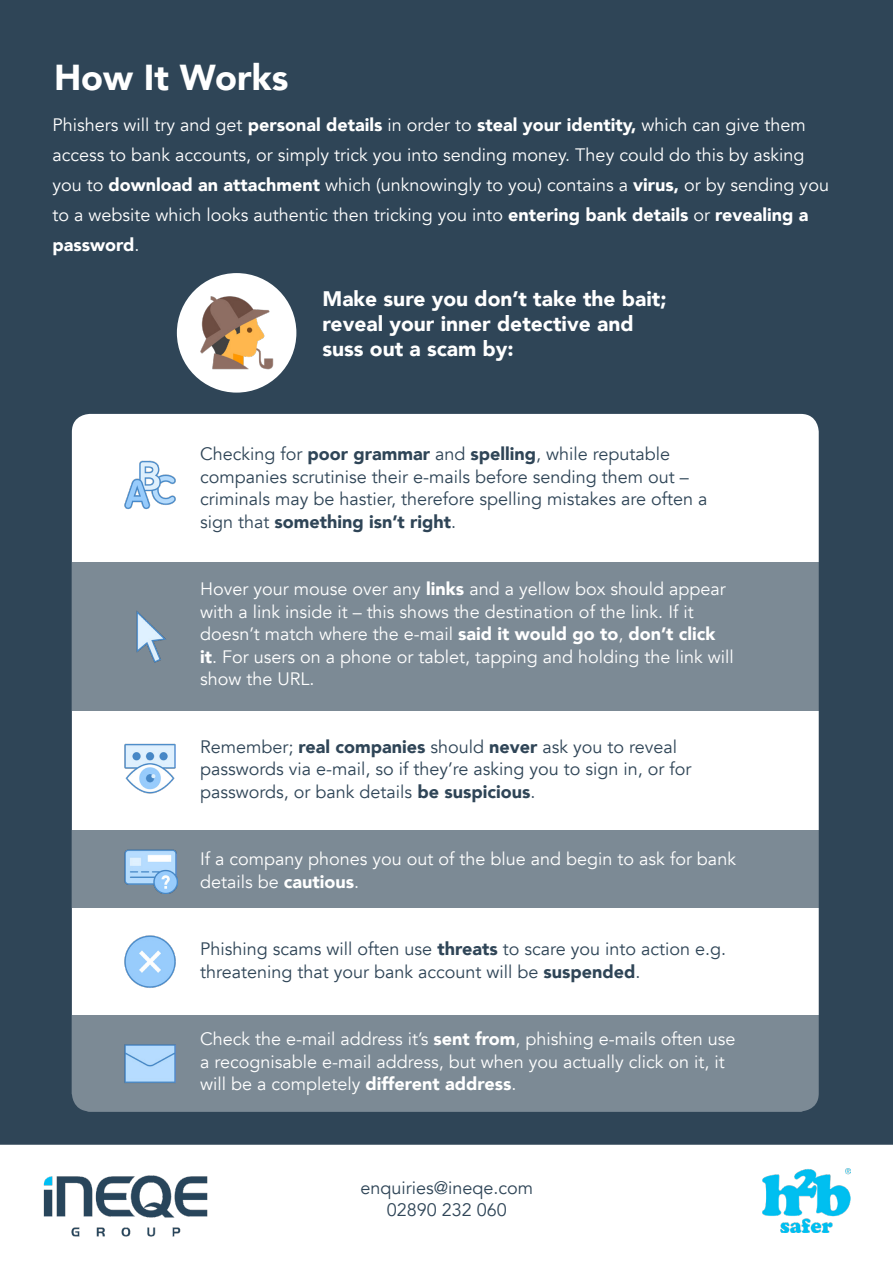
<style>
.page{position:relative;width:893px;height:1263px;background:#fff}
.page>*{position:absolute;margin:0;border:0;box-sizing:border-box;transform-origin:0 0}
.t1{font:900 36px "Avenir";color:#fff}
.t2{font:900 21px "Avenir";color:#fff}
.t3{font:18px/22.5px "Avenir";color:#fff}
.t4{font:18px/22.5px "Avenir";color:#2f4557}
.s1{font-weight:900}
</style>
<div class="page">
<div style="left:0;top:0;width:893px;height:1145px;background:#2f4557"></div>
<img style="left:43px;top:1175px;width:165px;height:62px">
<img style="left:762px;top:1169px;width:89px;height:64px">
<div style="left:72px;top:414px;width:747px;height:697px;background:#fff;border-radius:18px"></div>
<div style="left:72px;top:562px;width:747px;height:148px;background:#7c8a95"></div>
<div style="left:72px;top:830px;width:747px;height:77px;background:#7c8a95"></div>
<div style="left:72px;top:1015px;width:747px;height:96px;background:#7c8a95"></div>
<img style="left:124px;top:460px;width:52px;height:50px">
<img style="left:136px;top:611px;width:30px;height:52px">
<img style="left:124px;top:849px;width:53px;height:45px">
<img style="left:124px;top:743px;width:52px;height:51px">
<img style="left:124px;top:935px;width:52px;height:53px">
<img style="left:124px;top:1044px;width:52px;height:39px">
<div style="left:177px;top:273px;width:119px;height:120px;background:#fff;border-radius:50%"></div>
<img style="left:200px;top:296px;width:74px;height:74px">
<p class="t1" style="left:54px;top:47px;width:236px">How It Works</p>
<p class="t3" style="left:52px;top:110px;width:778px;line-height:30px">Phishers will try and get <span class="s1">personal details</span> in order to <span class="s1">steal your identity,</span> which can give them access to bank accounts, or simply trick you into sending money. They could do this by asking you to <span class="s1">download an attachment</span> which (unknowingly to you) contains a <span class="s1">virus,</span> or by sending you to a website which looks authentic then tricking you into <span class="s1">entering bank details</span> or <span class="s1">revealing a password</span>.</p>
<p class="t2" style="left:322px;top:281px;width:346px">Make sure you don’t take the bait;</p>
<p class="t2" style="left:322px;top:306px;width:313px">reveal your inner detective and</p>
<p class="t2" style="left:322px;top:331px;width:193px">suss out a scam by:</p>
<p class="t4" style="left:200px;top:443px;width:509px">Checking for <span class="s1">poor grammar</span> and <span class="s1">spelling</span>, while reputable companies scrutinise their e-mails before sending them out – criminals may be hastier, therefore spelling mistakes are often a sign that <span class="s1">something isn’t right</span>.</p>
<p class="t3" style="left:200px;top:578px;width:535px">Hover your mouse over any <span class="s1">links</span> and a yellow box should appear with a link inside it – this shows the destination of the link. If it doesn’t match where the e-mail <span class="s1">said it would go to</span>, <span class="s1">don’t click it</span>. For users on a phone or tablet, tapping and holding the link will show the URL.</p>
<p class="t4" style="left:200px;top:736px;width:493px">Remember; <span class="s1">real companies</span> should <span class="s1">never</span> ask you to reveal passwords via e-mail, so if they’re asking you to sign in, or for passwords, or bank details <span class="s1">be suspicious</span>.</p>
<p class="t3" style="left:200px;top:848px;width:537px">If a company phones you out of the blue and begin to ask for bank details be <span class="s1">cautious</span>.</p>
<p class="t4" style="left:200px;top:938px;width:528px">Phishing scams will often use <span class="s1">threats</span> to scare you into action e.g. threatening that your bank account will be <span class="s1">suspended</span>.</p>
<p class="t3" style="left:200px;top:1028px;width:537px">Check the e-mail address it’s <span class="s1">sent from</span>, phishing e-mails often use a recognisable e-mail address, but when you actually click on it, it will be a completely <span class="s1">different address</span>.</p>
<p class="t4" style="left:361px;top:1177px;width:174px">enquiries@ineqe.com</p>
<p class="t4" style="left:387px;top:1199px;width:122px">02890 232 060</p>
</div>
